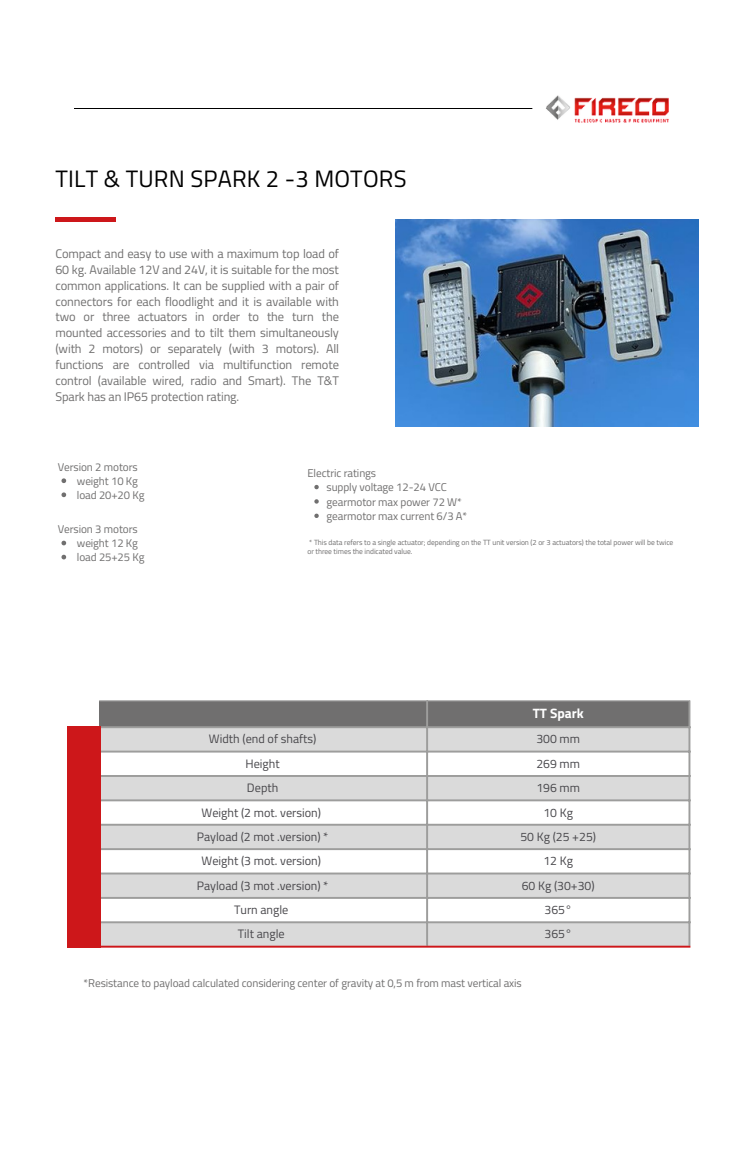
<style>
.page{position:relative;width:744px;height:1170px;background:#fff}
.page>*{position:absolute;margin:0;border:0;box-sizing:border-box;transform-origin:0 0}
.t1{font:23.75px "Titillium Web";letter-spacing:.01em;color:#000}
.t2{font:700 13.62px "Titillium Web";color:#fff}
.t3{font:12.5px/15.9px "Titillium Web";letter-spacing:-.01em;color:#706f6f;text-align:justify}
.t4{font:12.25px "Titillium Web";color:#48474b}
.t5{font:11.25px "Titillium Web";letter-spacing:-.01em;color:#706f6f}
.t6{font:7.5px/9.4px "Titillium Web";letter-spacing:-.01em;color:#706f6f}
</style>
<div class="page">
<div style="left:99px;top:701px;width:589px;height:25px;background:#706f6f"></div>
<div style="left:100px;top:728px;width:588px;height:217px;background:#dadada"></div>
<svg style="left:100px;top:752px;width:588px;height:169px"></svg>
<hr style="left:99px;top:700px;width:589px;height:1px;background:#9d9d9c">
<hr style="left:426px;top:700px;width:2px;height:245px;background:#9d9d9c">
<hr style="left:688px;top:700px;width:2px;height:245px;background:#9d9d9c">
<hr style="left:99px;top:726px;width:591px;height:2px;background:#9d9d9c">
<hr style="left:99px;top:750px;width:591px;height:2px;background:#9d9d9c">
<hr style="left:99px;top:774px;width:591px;height:2px;background:#9d9d9c">
<hr style="left:99px;top:799px;width:591px;height:2px;background:#9d9d9c">
<hr style="left:99px;top:823px;width:591px;height:2px;background:#9d9d9c">
<hr style="left:99px;top:847px;width:591px;height:2px;background:#9d9d9c">
<hr style="left:99px;top:872px;width:591px;height:2px;background:#9d9d9c">
<hr style="left:99px;top:896px;width:591px;height:2px;background:#9d9d9c">
<hr style="left:99px;top:921px;width:591px;height:2px;background:#9d9d9c">
<hr style="left:99px;top:945px;width:591px;height:2px;background:#cd171a">
<div style="left:67px;top:726px;width:33px;height:221px;background:#cd171a"></div>
<img style="left:546px;top:95px;width:123px;height:28px">
<div style="left:55px;top:217px;width:61px;height:5px;background:#cd171a"></div>
<img style="left:395px;top:219px;width:303px;height:207px">
<svg style="left:61px;top:478px;width:5px;height:5px"></svg>
<svg style="left:61px;top:492px;width:5px;height:5px"></svg>
<svg style="left:61px;top:540px;width:5px;height:5px"></svg>
<svg style="left:61px;top:554px;width:5px;height:5px"></svg>
<svg style="left:314px;top:485px;width:5px;height:4px"></svg>
<svg style="left:314px;top:499px;width:5px;height:4px"></svg>
<svg style="left:314px;top:513px;width:5px;height:5px"></svg>
<p class="t1" style="left:55px;top:160px;width:352px">TILT &amp; TURN SPARK 2 -3 MOTORS</p>
<p class="t3" style="left:55px;top:245px;width:285px">Compact and easy to use with a maximum top load of 60 kg. Available 12V and 24V, it is suitable for the most common applications. It can be supplied with a pair of connectors for each floodlight and it is available with two or three actuators in order to the turn the mounted accessories and to tilt them simultaneously (with 2 motors) or separately (with 3 motors). All functions are controlled via multifunction remote control (available wired, radio and Smart). The T&amp;T Spark has an IP65 protection rating.</p>
<p class="t5" style="left:58px;top:458px;width:81px">Version 2 motors</p>
<p class="t5" style="left:77px;top:472px;width:63px">weight 10 Kg</p>
<p class="t5" style="left:77px;top:486px;width:69px">load 20+20 Kg</p>
<p class="t5" style="left:58px;top:520px;width:81px">Version 3 motors</p>
<p class="t5" style="left:77px;top:534px;width:63px">weight 12 Kg</p>
<p class="t5" style="left:77px;top:548px;width:69px">load 25+25 Kg</p>
<p class="t5" style="left:307px;top:464px;width:70px">Electric ratings</p>
<p class="t5" style="left:326px;top:478px;width:122px">supply voltage 12-24 VCC</p>
<p class="t5" style="left:326px;top:492px;width:137px">gearmotor max power 72 W*</p>
<p class="t5" style="left:326px;top:507px;width:142px">gearmotor max current 6/3 A*</p>
<p class="t6" style="left:307px;top:537px;width:367px">* This data refers to a single actuator; depending on the TT unit version (2 or 3 actuators) the total power will be twice or three times the indicated value.</p>
<p class="t2" style="left:532px;top:702px;width:52px">TT Spark</p>
<p class="t4" style="left:209px;top:729px;width:109px">Width (end of shafts)</p>
<p class="t4" style="left:536px;top:729px;width:45px">300 mm</p>
<p class="t4" style="left:245px;top:753px;width:36px">Height</p>
<p class="t4" style="left:536px;top:753px;width:45px">269 mm</p>
<p class="t4" style="left:247px;top:778px;width:33px">Depth</p>
<p class="t4" style="left:536px;top:778px;width:45px">196 mm</p>
<p class="t4" style="left:201px;top:802px;width:121px">Weight (2 mot. version)</p>
<p class="t4" style="left:543px;top:802px;width:31px">10 Kg</p>
<p class="t4" style="left:197px;top:826px;width:133px">Payload (2 mot .version) *</p>
<p class="t4" style="left:520px;top:826px;width:77px">50 Kg (25 +25)</p>
<p class="t4" style="left:201px;top:851px;width:121px">Weight (3 mot. version)</p>
<p class="t4" style="left:543px;top:851px;width:31px">12 Kg</p>
<p class="t4" style="left:197px;top:875px;width:133px">Payload (3 mot .version) *</p>
<p class="t4" style="left:521px;top:875px;width:74px">60 Kg (30+30)</p>
<p class="t4" style="left:234px;top:899px;width:56px">Turn angle</p>
<p class="t4" style="left:544px;top:899px;width:29px">365°</p>
<p class="t4" style="left:238px;top:924px;width:48px">Tilt angle</p>
<p class="t4" style="left:544px;top:924px;width:29px">365°</p>
<p class="t5" style="left:84px;top:974px;width:439px">*Resistance to payload calculated considering center of gravity at 0,5 m from mast vertical axis</p>
</div>
